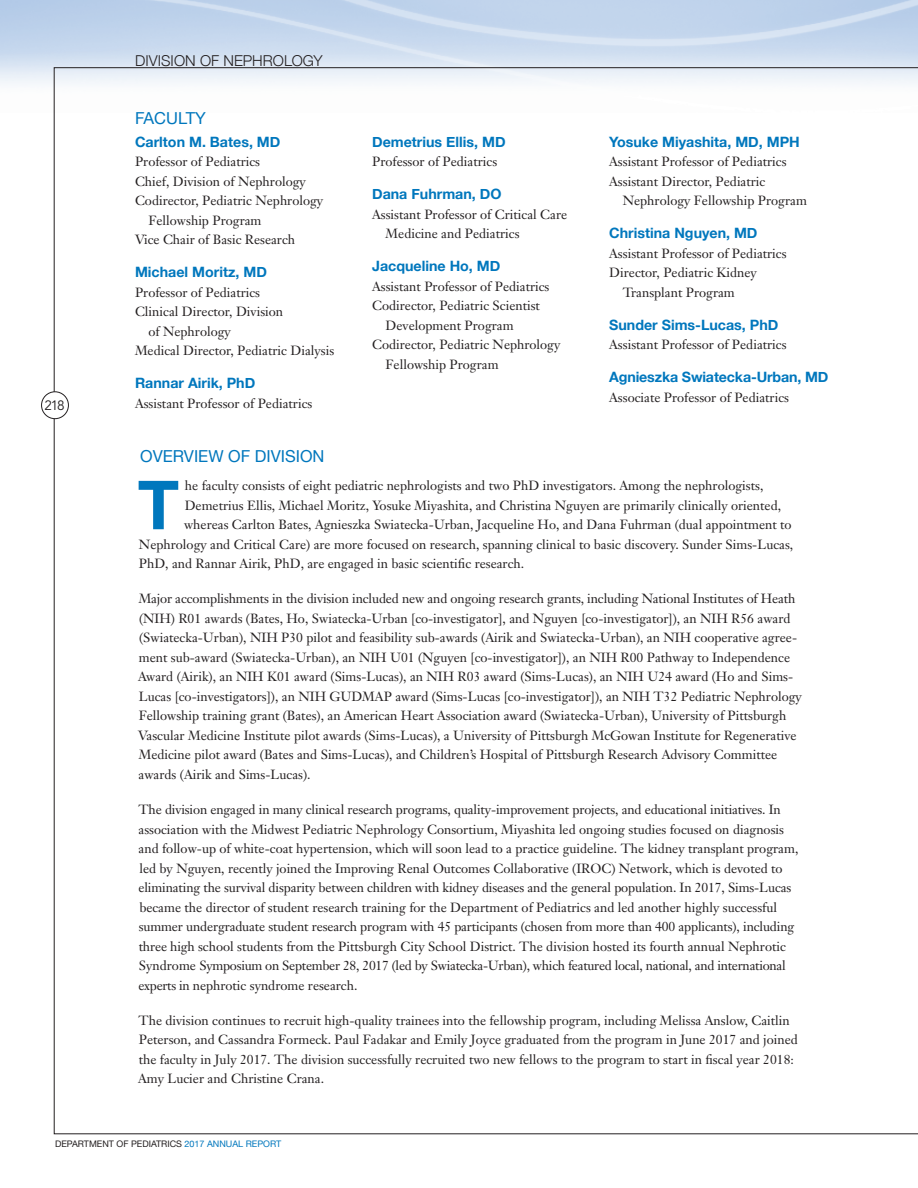
<style>
.page{position:relative;width:918px;height:1188px;background:#fff}
.page>*{position:absolute;margin:0;border:0;box-sizing:border-box;transform-origin:0 0}
.t1{font:700 67.8px "Helvetica Neue";color:#0077bd}
.t2{font:16.5px "Helvetica Neue";color:#0077bd}
.t3{font:300 15px "Helvetica Neue";letter-spacing:.005em;color:#231f20}
.t4{font:700 14.25px "Helvetica Neue";color:#0077bd}
.t5{font:13.5px "Avenir";color:#231f20}
.t6{font:13.2px/19.5px "Janson Text";color:#231f20}
.t7{font:9px "Helvetica Neue";color:#231f20}
.s1{color:#0077bd}
</style>
<div class="page">
<img style="left:0;top:0;width:918px;height:113px">
<div style="left:41px;top:392px;width:28px;height:27px;border:1px solid #231f20;border-radius:50%"></div>
<svg style="left:917px;top:68px;width:1px;height:1066px"></svg>
<p class="t5" style="left:45px;top:397px;width:21px">218</p>
<p class="t3" style="left:135px;top:52px;width:189px">DIVISION OF NEPHROLOGY</p>
<p class="t2" style="left:135px;top:108px;width:72px">FACULTY</p>
<p class="t4" style="left:135px;top:133px;width:147px">Carlton M. Bates, MD</p>
<p class="t6" style="left:135px;top:152px;width:127px">Professor of Pediatrics</p>
<p class="t6" style="left:135px;top:171px;width:172px">Chief, Division of Nephrology</p>
<p class="t6" style="left:135px;top:191px;width:190px">Codirector, Pediatric Nephrology</p>
<p class="t6" style="left:149px;top:210px;width:115px">Fellowship Program</p>
<p class="t6" style="left:135px;top:230px;width:162px">Vice Chair of Basic Research</p>
<p class="t4" style="left:135px;top:263px;width:133px">Michael Moritz, MD</p>
<p class="t6" style="left:135px;top:282px;width:127px">Professor of Pediatrics</p>
<p class="t6" style="left:135px;top:302px;width:150px">Clinical Director, Division</p>
<p class="t6" style="left:149px;top:321px;width:84px">of Nephrology</p>
<p class="t6" style="left:135px;top:341px;width:201px">Medical Director, Pediatric Dialysis</p>
<p class="t4" style="left:135px;top:374px;width:122px">Rannar Airik, PhD</p>
<p class="t6" style="left:135px;top:393px;width:179px">Assistant Professor of Pediatrics</p>
<p class="t4" style="left:372px;top:133px;width:135px">Demetrius Ellis, MD</p>
<p class="t6" style="left:372px;top:152px;width:127px">Professor of Pediatrics</p>
<p class="t4" style="left:372px;top:185px;width:131px">Dana Fuhrman, DO</p>
<p class="t6" style="left:386px;top:204px;width:183px;text-indent:-14px">Assistant Professor of Critical Care<br>Medicine and Pediatrics</p>
<p class="t4" style="left:372px;top:257px;width:130px">Jacqueline Ho, MD</p>
<p class="t6" style="left:372px;top:276px;width:179px">Assistant Professor of Pediatrics</p>
<p class="t6" style="left:372px;top:296px;width:169px">Codirector, Pediatric Scientist</p>
<p class="t6" style="left:386px;top:315px;width:130px">Development Program</p>
<p class="t6" style="left:372px;top:335px;width:190px">Codirector, Pediatric Nephrology</p>
<p class="t6" style="left:386px;top:354px;width:115px">Fellowship Program</p>
<p class="t4" style="left:609px;top:133px;width:192px">Yosuke Miyashita, MD, MPH</p>
<p class="t6" style="left:609px;top:152px;width:179px">Assistant Professor of Pediatrics<br>Assistant Director, Pediatric</p>
<p class="t6" style="left:623px;top:191px;width:186px">Nephrology Fellowship Program</p>
<p class="t4" style="left:609px;top:224px;width:150px">Christina Nguyen, MD</p>
<p class="t6" style="left:609px;top:243px;width:179px">Assistant Professor of Pediatrics</p>
<p class="t6" style="left:609px;top:263px;width:149px">Director, Pediatric Kidney</p>
<p class="t6" style="left:623px;top:282px;width:114px">Transplant Program</p>
<p class="t4" style="left:609px;top:316px;width:171px">Sunder Sims-Lucas, PhD</p>
<p class="t6" style="left:609px;top:335px;width:179px">Assistant Professor of Pediatrics</p>
<p class="t4" style="left:609px;top:368px;width:221px">Agnieszka Swiatecka-Urban, MD</p>
<p class="t6" style="left:609px;top:387px;width:181px">Associate Professor of Pediatrics</p>
<p class="t2" style="left:140px;top:446px;width:186px">OVERVIEW OF DIVISION</p>
<h1 class="t1" style="left:138px;top:463px;width:43px">T</h1>
<p class="t6" style="left:185px;top:476px;width:580px">he faculty consists of eight pediatric nephrologists and two PhD investigators. Among the nephrologists,</p>
<p class="t6" style="left:185px;top:495px;width:598px">Demetrius Ellis, Michael Moritz, Yosuke Miyashita, and Christina Nguyen are primarily clinically oriented,</p>
<p class="t6" style="left:184px;top:515px;width:609px">whereas Carlton Bates, Agnieszka Swiatecka-Urban, Jacqueline Ho, and Dana Fuhrman (dual appointment to</p>
<p class="t6" style="left:139px;top:534px;width:656px">Nephrology and Critical Care) are more focused on research, spanning clinical to basic discovery. Sunder Sims-Lucas,</p>
<p class="t6" style="left:139px;top:554px;width:387px">PhD, and Rannar Airik, PhD, are engaged in basic scientific research.</p>
<p class="t6" style="left:138px;top:589px;width:665px">Major accomplishments in the division included new and ongoing research grants, including National Institutes of Heath (NIH) R01 awards (Bates, Ho, Swiatecka-Urban [co-investigator], and Nguyen [co-investigator]), an NIH R56 award (Swiatecka-Urban), NIH P30 pilot and feasibility sub-awards (Airik and Swiatecka-Urban), an NIH cooperative agree&shy;ment sub-award (Swiatecka-Urban), an NIH U01 (Nguyen [co-investigator]), an NIH R00 Pathway to Independence Award (Airik), an NIH K01 award (Sims-Lucas), an NIH R03 award (Sims-Lucas), an NIH U24 award (Ho and Sims-Lucas [co-investigators]), an NIH GUDMAP award (Sims-Lucas [co-investigator]), an NIH T32 Pediatric Nephrology Fellowship training grant (Bates), an American Heart Association award (Swiatecka-Urban), University of Pittsburgh Vascular Medicine Institute pilot awards (Sims-Lucas), a University of Pittsburgh McGowan Institute for Regenerative Medicine pilot award (Bates and Sims-Lucas), and Children’s Hospital of Pittsburgh Research Advisory Committee awards (Airik and Sims-Lucas).</p>
<p class="t6" style="left:139px;top:800px;width:661px">The division engaged in many clinical research programs, quality-improvement projects, and educational initiatives. In association with the Midwest Pediatric Nephrology Consortium, Miyashita led ongoing studies focused on diagnosis and follow-up of white-coat hypertension, which will soon lead to a practice guideline. The kidney transplant program, led by Nguyen, recently joined the Improving Renal Outcomes Collaborative (IROC) Network, which is devoted to eliminating the survival disparity between children with kidney diseases and the general population. In 2017, Sims-Lucas became the director of student research training for the Department of Pediatrics and led another highly successful summer undergraduate student research program with 45 participants (chosen from more than 400 applicants), including three high school students from the Pittsburgh City School District. The division hosted its fourth annual Nephrotic Syndrome Symposium on September 28, 2017 (led by Swiatecka-Urban), which featured local, national, and international experts in nephrotic syndrome research.</p>
<p class="t6" style="left:138px;top:1010px;width:661px">The division continues to recruit high-quality trainees into the fellowship program, including Melissa Anslow, Caitlin Peterson, and Cassandra Formeck. Paul Fadakar and Emily Joyce graduated from the program in June 2017 and joined the faculty in July 2017. The division successfully recruited two new fellows to the program to start in fiscal year 2018:<br>Amy Lucier and Christine Crana.</p>
<p class="t7" style="left:55px;top:1138px;width:228px">DEPARTMENT OF PEDIATRICS <span class="s1">2017 ANNUAL REPORT</span></p>
</div>
